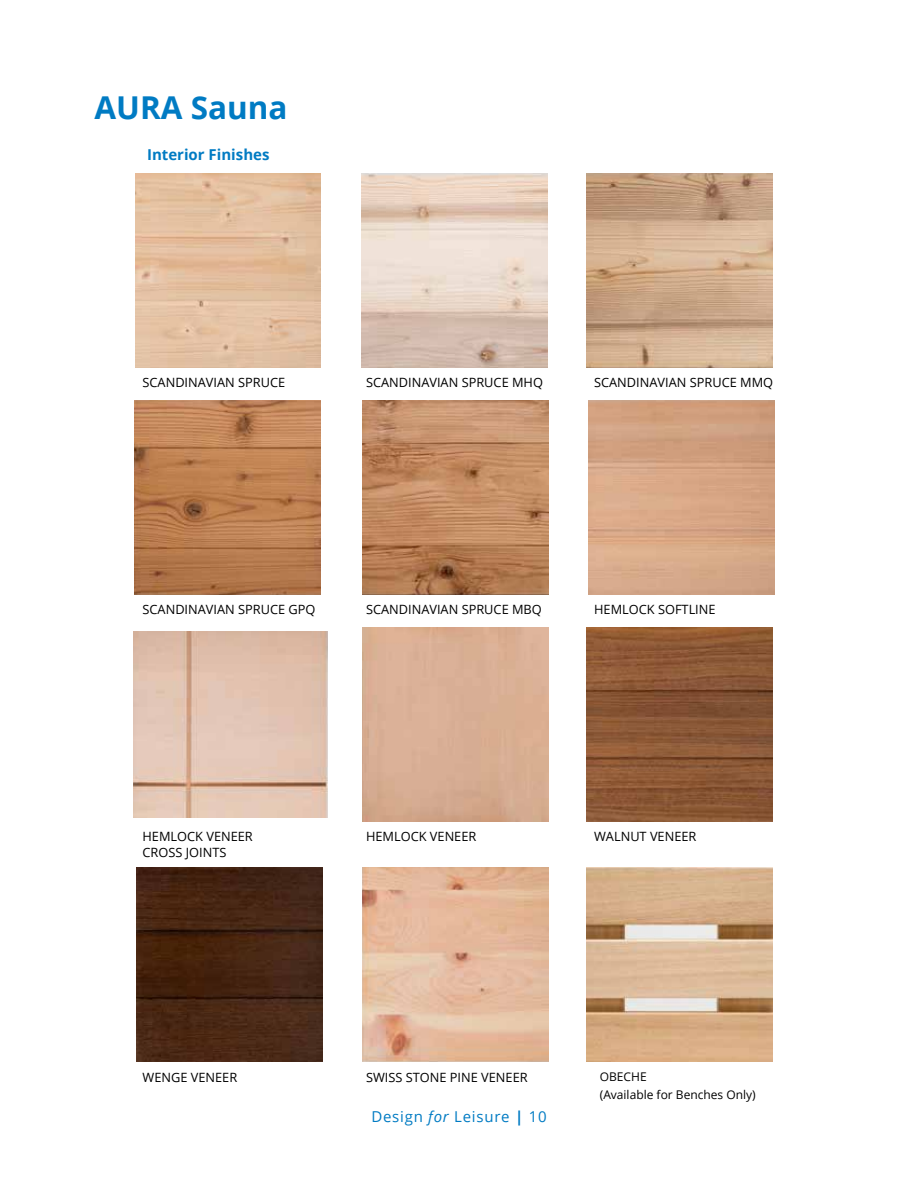
<style>
.page{position:relative;width:918px;height:1188px;background:#fff}
.page>*{position:absolute;margin:0;border:0;box-sizing:border-box;transform-origin:0 0}
.t1{font:700 31.5px "Open Sans";color:#007bc3}
.t2{font:15px "Open Sans";letter-spacing:.05em;color:#007bc3}
.t3{font:700 15px "Open Sans";color:#007bc3}
.t4{font:12.75px/15.3px "Open Sans";color:#000}
.t5{font:12px/17.5px "Open Sans";color:#000}
.s1{font-style:italic}
.s2{font-weight:700}
</style>
<div class="page">
<img style="left:135px;top:173px;width:186px;height:194px">
<img style="left:362px;top:173px;width:186px;height:194px">
<img style="left:587px;top:173px;width:186px;height:194px">
<img style="left:362px;top:401px;width:186px;height:193px">
<img style="left:133px;top:631px;width:194px;height:186px">
<img style="left:587px;top:628px;width:186px;height:193px">
<img style="left:135px;top:401px;width:186px;height:193px">
<img style="left:137px;top:868px;width:186px;height:194px">
<img style="left:362px;top:868px;width:186px;height:194px">
<img style="left:587px;top:868px;width:186px;height:194px">
<h1 class="t1" style="left:94px;top:85px;width:195px">AURA Sauna</h1>
<p class="t3" style="left:147px;top:144px;width:124px">Interior Finishes</p>
<p class="t4" style="left:143px;top:374px;width:144px">SCANDINAVIAN SPRUCE</p>
<p class="t4" style="left:366px;top:374px;width:178px">SCANDINAVIAN SPRUCE MHQ</p>
<p class="t4" style="left:594px;top:374px;width:181px">SCANDINAVIAN SPRUCE MMQ</p>
<p class="t4" style="left:143px;top:602px;width:174px">SCANDINAVIAN SPRUCE GPQ</p>
<p class="t4" style="left:366px;top:602px;width:177px">SCANDINAVIAN SPRUCE MBQ</p>
<p class="t4" style="left:594px;top:602px;width:123px">HEMLOCK SOFTLINE</p>
<p class="t4" style="left:143px;top:829px;width:112px">HEMLOCK VENEER<br>CROSS JOINTS</p>
<p class="t4" style="left:366px;top:829px;width:112px">HEMLOCK VENEER</p>
<p class="t4" style="left:594px;top:829px;width:104px">WALNUT VENEER</p>
<p class="t4" style="left:143px;top:1069px;width:96px">WENGE VENEER</p>
<p class="t4" style="left:366px;top:1069px;width:163px">SWISS STONE PINE VENEER</p>
<p class="t5" style="left:600px;top:1068px;width:158px">OBECHE<br>(Available for Benches Only)</p>
<p class="t2" style="left:371px;top:1107px;width:177px">Design <span class="s1">for</span> Leisure <span class="s2">|</span> 10</p>
</div>
